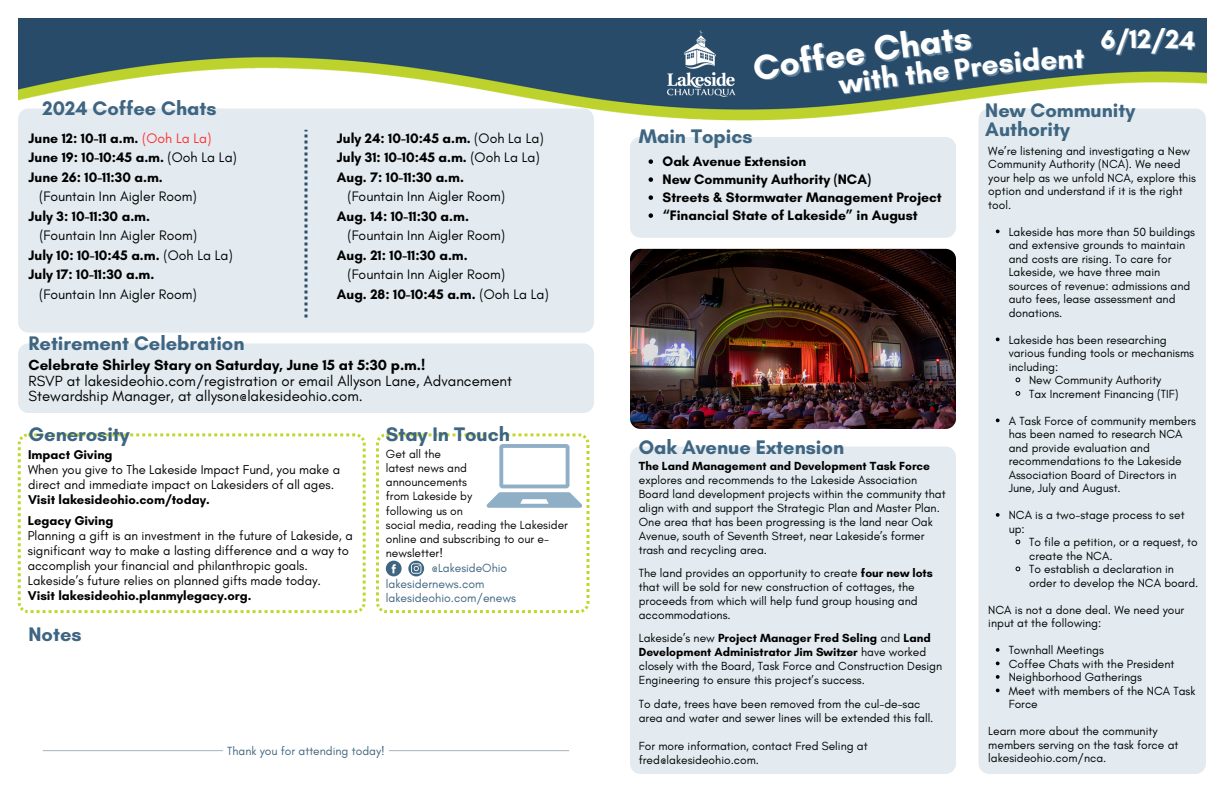
<style>
.page{position:relative;width:1224px;height:792px;background:#fff}
.page>*{position:absolute;margin:0;border:0;box-sizing:border-box;transform-origin:0 0}
.t1{font:700 30px "Glacial Indifference";color:#fff}
.t2{font:700 26.9px "Glacial Indifference";color:#fff}
.t3{font:700 20px/18.8px "Glacial Indifference";color:#3e6581}
.t4{font:15px/15px "Glacial Indifference";color:#000}
.t5{font:700 15px "Glacial Indifference";color:#000}
.t6{font:700 14px/19.5px "Glacial Indifference";color:#000}
.t7{font:14px/19.5px "Glacial Indifference";color:#000}
.t8{font:13px/15px "Glacial Indifference";color:#000}
.t9{font:700 13px/21.3px "Glacial Indifference";color:#000}
.t10{font:12.2px/14.2px "Glacial Indifference";color:#3e6581}
.t11{font:12px/13.5px "Glacial Indifference";color:#000}
.t12{font:700 12px "Glacial Indifference";color:#000}
.t13{font:12px "Glacial Indifference";color:#3e6581}
.s1{font-weight:400;color:#ff3131}
.s2{font-weight:400}
.s3{font-weight:700}
</style>
<div class="page">
<img style="left:18px;top:18px;width:1189px;height:116px">
<img style="left:668px;top:30px;width:68px;height:67px">
<div style="left:630px;top:137px;width:326px;height:101px;background:#e3ebf0;border-radius:10px"></div>
<div style="left:630px;top:447px;width:326px;height:327px;background:#e3ebf0;border-radius:10px"></div>
<div style="left:18px;top:109px;width:576px;height:224px;background:#e3ebf0;border-radius:11px"></div>
<svg style="left:43px;top:750px;width:526px;height:1px"></svg>
<div style="left:979px;top:109px;width:227px;height:665px;background:#e3ebf0;border-radius:10px"></div>
<svg style="left:304px;top:130px;width:3px;height:187px"></svg>
<img style="left:630px;top:249px;width:326px;height:180px">
<svg style="left:649px;top:159px;width:4px;height:5px"></svg>
<svg style="left:649px;top:177px;width:4px;height:5px"></svg>
<svg style="left:649px;top:195px;width:4px;height:5px"></svg>
<svg style="left:649px;top:213px;width:4px;height:5px"></svg>
<svg style="left:996px;top:230px;width:4px;height:3px"></svg>
<svg style="left:996px;top:338px;width:4px;height:3px"></svg>
<svg style="left:1015px;top:377px;width:6px;height:6px"></svg>
<svg style="left:1015px;top:391px;width:6px;height:5px"></svg>
<svg style="left:996px;top:419px;width:4px;height:3px"></svg>
<svg style="left:996px;top:513px;width:4px;height:4px"></svg>
<svg style="left:1015px;top:539px;width:6px;height:6px"></svg>
<svg style="left:1015px;top:566px;width:6px;height:6px"></svg>
<svg style="left:996px;top:648px;width:4px;height:4px"></svg>
<svg style="left:996px;top:662px;width:4px;height:3px"></svg>
<svg style="left:996px;top:675px;width:4px;height:4px"></svg>
<svg style="left:996px;top:689px;width:4px;height:3px"></svg>
<div style="left:18px;top:343px;width:576px;height:70px;background:#e3ebf0;border-radius:10px"></div>
<svg style="left:376px;top:433px;width:213px;height:180px"></svg>
<svg style="left:18px;top:433px;width:348px;height:180px"></svg>
<div style="left:752px;top:29px;width:332px;height:52px;background:#284b69"></div>
<svg style="left:1101px;top:28px;width:35px;height:26px"></svg>
<svg style="left:1151px;top:27px;width:44px;height:27px"></svg>
<p class="t3" style="left:43px;top:99px;width:176px">2024 Coffee Chats</p>
<p class="t6" style="left:29px;top:128px;width:210px">June 12: 10-11 a.m. <span class="s1">(Ooh La La)<br></span>June 19: 10-10:45 a.m. <span class="s2">(Ooh La La)<br></span>June 26: 10-11:30 a.m.</p>
<p class="t7" style="left:39px;top:186px;width:159px">(Fountain Inn Aigler Room)</p>
<p class="t6" style="left:29px;top:206px;width:123px">July 3: 10-11:30 a.m.</p>
<p class="t6" style="left:29px;top:225px;width:206px;text-indent:11px"><span class="s2">(Fountain Inn Aigler Room)<br></span>July 10: 10-10:45 a.m. <span class="s2">(Ooh La La)<br></span>July 17: 10-11:30 a.m.</p>
<p class="t7" style="left:39px;top:284px;width:159px">(Fountain Inn Aigler Room)</p>
<p class="t6" style="left:337px;top:128px;width:208px">July 24: 10-10:45 a.m. <span class="s2">(Ooh La La)<br></span>July 31: 10-10:45 a.m. <span class="s2">(Ooh La La)<br></span>Aug. 7: 10-11:30 a.m.</p>
<p class="t7" style="left:347px;top:186px;width:159px">(Fountain Inn Aigler Room)</p>
<p class="t6" style="left:337px;top:206px;width:134px">Aug. 14: 10-11:30 a.m.</p>
<p class="t7" style="left:347px;top:225px;width:159px">(Fountain Inn Aigler Room)</p>
<p class="t6" style="left:337px;top:245px;width:132px">Aug. 21: 10-11:30 a.m.</p>
<p class="t7" style="left:337px;top:264px;width:213px;text-indent:10px">(Fountain Inn Aigler Room)<br><span class="s3">Aug. 28: 10-10:45 a.m.</span> (Ooh La La)</p>
<h3 class="t3" style="left:29px;top:333px;width:217px">Retirement Celebration</h3>
<p class="t5" style="left:29px;top:356px;width:398px">Celebrate Shirley Stary on Saturday, June 15 at 5:30 p.m.!</p>
<p class="t4" style="left:29px;top:374px;width:485px">RSVP at lakesideohio.com/registration or email Allyson Lane, Advancement<br>Stewardship Manager, at allyson@lakesideohio.com.</p>
<h3 class="t3" style="left:386px;top:425px;width:126px">Stay In Touch</h3>
<p class="t11" style="left:386px;top:446px;width:184px;line-height:14.2px">Get all the<br>latest news and<br>announcements<br>from Lakeside by<br>following us on<br>social media, reading the Lakesider online and subscribing to our e&shy;newsletter!</p>
<p class="t13" style="left:431px;top:561px;width:77px">@LakesideOhio</p>
<p class="t10" style="left:386px;top:576px;width:132px">lakesidernews.com lakesideohio.com/enews</p>
<h3 class="t3" style="left:29px;top:425px;width:103px">Generosity</h3>
<p class="t9" style="left:28px;top:443px;width:86px">Impact Giving</p>
<p class="t8" style="left:28px;top:462px;width:314px">When you give to The Lakeside Impact Fund, you make a direct and immediate impact on Lakesiders of all ages.</p>
<p class="t9" style="left:28px;top:488px;width:183px">Visit lakesideohio.com/today.<br>Legacy Giving</p>
<p class="t8" style="left:28px;top:528px;width:327px">Planning a gift is an investment in the future of Lakeside, a significant way to make a lasting difference and a way to accomplish your financial and philanthropic goals.<br>Lakeside’s future relies on planned gifts made today.</p>
<p class="t9" style="left:28px;top:585px;width:225px">Visit lakesideohio.planmylegacy.org.</p>
<h3 class="t3" style="left:29px;top:625px;width:55px">Notes</h3>
<p class="t13" style="left:227px;top:743px;width:159px">Thank you for attending today!</p>
<p class="t3" style="left:639px;top:127px;width:115px">Main Topics</p>
<p class="t1" style="left:837px;top:65px;width:112px;rotate:-7deg">with the</p>
<h2 class="t6" style="left:663px;top:151px;width:145px">Oak Avenue Extension</h2>
<h3 class="t6" style="left:663px;top:170px;width:281px;line-height:18px">New Community Authority (NCA)<br>Streets &amp; Stormwater Management Project “Financial State of Lakeside” in August</h3>
<h4 class="t3" style="left:639px;top:438px;width:207px">Oak Avenue Extension</h4>
<p class="t12" style="left:639px;top:458px;width:293px">The Land Management and Development Task Force</p>
<p class="t11" style="left:639px;top:473px;width:308px;line-height:14px">explores and recommends to the Lakeside Association Board land development projects within the community that align with and support the Strategic Plan and Master Plan.<br>One area that has been progressing is the land near Oak Avenue, south of Seventh Street, near Lakeside’s former trash and recycling area.</p>
<p class="t11" style="left:639px;top:566px;width:296px;line-height:14px">The land provides an opportunity to create <span class="s3">four new lots </span>that will be sold for new construction of cottages, the proceeds from which will help fund group housing and accommodations.</p>
<p class="t11" style="left:639px;top:631px;width:305px;line-height:14px">Lakeside’s new <span class="s3">Project Manager Fred Seling</span> and <span class="s3">Land Development Administrator Jim Switzer</span> have worked closely with the Board, Task Force and Construction Design Engineering to ensure this project’s success.</p>
<p class="t11" style="left:639px;top:697px;width:296px;line-height:14px">To date, trees have been removed from the cul-de-sac area and water and sewer lines will be extended this fall.</p>
<p class="t11" style="left:639px;top:739px;width:230px;line-height:14px">For more information, contact Fred Seling at fred@lakesideohio.com.</p>
<h2 class="t2" style="left:1138px;top:22px;width:15px">2</h2>
<h3 class="t3" style="left:985px;top:101px;width:152px">New Community<br>Authority</h3>
<p class="t11" style="left:988px;top:144px;width:209px">We’re listening and investigating a New<br>Community Authority (NCA). We need your help as we unfold NCA, explore this option and understand if it is the right tool.</p>
<p class="t11" style="left:1009px;top:225px;width:188px">Lakeside has more than 50 buildings and extensive grounds to maintain and costs are rising. To care for<br>Lakeside, we have three main sources of revenue: admissions and auto fees, lease assessment and donations.</p>
<p class="t11" style="left:1009px;top:333px;width:160px">Lakeside has been researching</p>
<p class="t11" style="left:1009px;top:346px;width:187px">various funding tools or mechanisms</p>
<p class="t11" style="left:1009px;top:360px;width:51px">including:</p>
<p class="t11" style="left:1029px;top:373px;width:134px">New Community Authority</p>
<p class="t11" style="left:1029px;top:387px;width:151px">Tax Increment Financing (TIF)</p>
<p class="t11" style="left:1009px;top:414px;width:189px">A Task Force of community members has been named to research NCA and provide evaluation and recommendations to the Lakeside<br>Association Board of Directors in<br>June, July and August.</p>
<p class="t11" style="left:1009px;top:508px;width:177px">NCA is a two-stage process to set up:</p>
<p class="t11" style="left:1029px;top:535px;width:171px">To file a petition, or a request, to create the NCA.<br>To establish a declaration in order to develop the NCA board.</p>
<p class="t11" style="left:988px;top:603px;width:198px">NCA is not a done deal. We need your input at the following:</p>
<p class="t11" style="left:1009px;top:643px;width:188px">Townhall Meetings<br>Coffee Chats with the President<br>Neighborhood Gatherings<br>Meet with members of the NCA Task<br>Force</p>
<p class="t11" style="left:988px;top:724px;width:192px">Learn more about the community members serving on the task force at lakesideohio.com/nca.</p>
</div>
